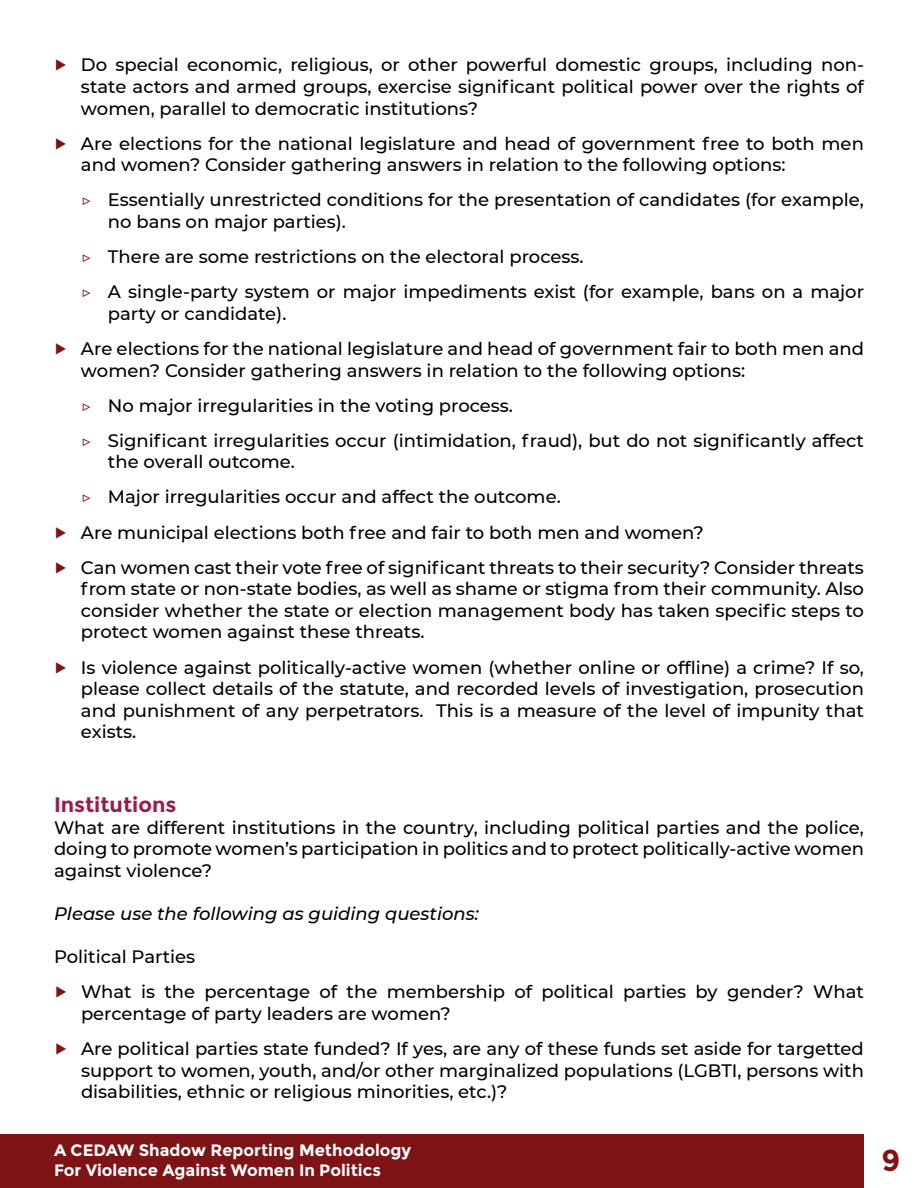
<style>
.page{position:relative;width:918px;height:1188px;background:#fff}
.page>*{position:absolute;margin:0;border:0;box-sizing:border-box;transform-origin:0 0}
.t1{font:700 30px "Montserrat";color:#7e1416}
.t2{font:700 21px "Montserrat";color:#9b1b49}
.t3{font:500 18px/21.6px "Montserrat";color:#000}
.t4{font:italic 500 18px "Montserrat";color:#000}
.t5{font:700 16.5px/19.8px "Montserrat";color:#fff}
.s1{color:#7e1416}
</style>
<div class="page">
<div style="left:0;top:1134px;width:864px;height:54px;background:#7e1416"></div>
<p class="t3" style="left:81px;top:54px;width:785px;text-align:justify;text-indent:-27px"><span class="s1">▶</span> Do special economic, religious, or other powerful domestic groups, including non&shy;state actors and armed groups, exercise significant political power over the rights of women, parallel to democratic institutions?</p>
<p class="t3" style="left:81px;top:132px;width:784px;text-indent:-27px"><span class="s1">▶</span> Are elections for the national legislature and head of government free to both men and women? Consider gathering answers in relation to the following options:</p>
<p class="t3" style="left:108px;top:189px;width:758px;text-indent:-27px"><span class="s1">▷</span> Essentially unrestricted conditions for the presentation of candidates (for example, no bans on major parties).</p>
<p class="t3" style="left:81px;top:238px;width:785px;line-height:35.1px"><span class="s1">▷</span> There are some restrictions on the electoral process.<br><span class="s1">▷</span> A single-party system or major impediments exist (for example, bans on a major</p>
<p class="t3" style="left:54px;top:295px;width:812px;line-height:35.1px;text-indent:54px">party or candidate).<br><span class="s1">▶</span> Are elections for the national legislature and head of government fair to both men and</p>
<p class="t3" style="left:81px;top:352px;width:785px;line-height:35.1px">women? Consider gathering answers in relation to the following options:<br><span class="s1">▷</span> No major irregularities in the voting process.<br><span class="s1">▷</span> Significant irregularities occur (intimidation, fraud), but do not significantly affect</p>
<p class="t3" style="left:108px;top:450px;width:188px">the overall outcome.</p>
<p class="t3" style="left:81px;top:486px;width:481px"><span class="s1">▷</span> Major irregularities occur and affect the outcome.</p>
<p class="t3" style="left:54px;top:521px;width:651px"><span class="s1">▶</span> Are municipal elections both free and fair to both men and women?</p>
<p class="t3" style="left:54px;top:556px;width:811px"><span class="s1">▶</span> Can women cast their vote free of significant threats to their security? Consider threats</p>
<p class="t3" style="left:81px;top:577px;width:785px;text-align:justify">from state or non-state bodies, as well as shame or stigma from their community. Also consider whether the state or election management body has taken specific steps to protect women against these threats.</p>
<p class="t3" style="left:81px;top:656px;width:784px;text-align:justify;text-indent:-27px"><span class="s1">▶</span> Is violence against politically-active women (whether online or offline) a crime? If so, please collect details of the statute, and recorded levels of investigation, prosecution and punishment of any perpetrators. This is a measure of the level of impunity that exists.</p>
<p class="t2" style="left:54px;top:792px;width:124px">Institutions</p>
<p class="t3" style="left:54px;top:816px;width:812px;text-align:justify">What are different institutions in the country, including political parties and the police, doing to promote women’s participation in politics and to protect politically-active women against violence?</p>
<p class="t4" style="left:54px;top:901px;width:426px">Please use the following as guiding questions:</p>
<p class="t3" style="left:54px;top:939px;width:811px;line-height:35.1px">Political Parties<br><span class="s1">▶</span> What is the percentage of the membership of political parties by gender? What</p>
<p class="t3" style="left:54px;top:995px;width:811px;line-height:35.1px;text-indent:27px">percentage of party leaders are women?<br><span class="s1">▶</span> Are political parties state funded? If yes, are any of these funds set aside for targetted</p>
<p class="t3" style="left:81px;top:1059px;width:785px">support to women, youth, and/or other marginalized populations (LGBTI, persons with disabilities, ethnic or religious minorities, etc.)?</p>
<p class="t5" style="left:54px;top:1140px;width:359px">A CEDAW Shadow Reporting Methodology<br>For Violence Against Women In Politics</p>
<h1 class="t1" style="left:882px;top:1143px;width:20px">9</h1>
</div>
